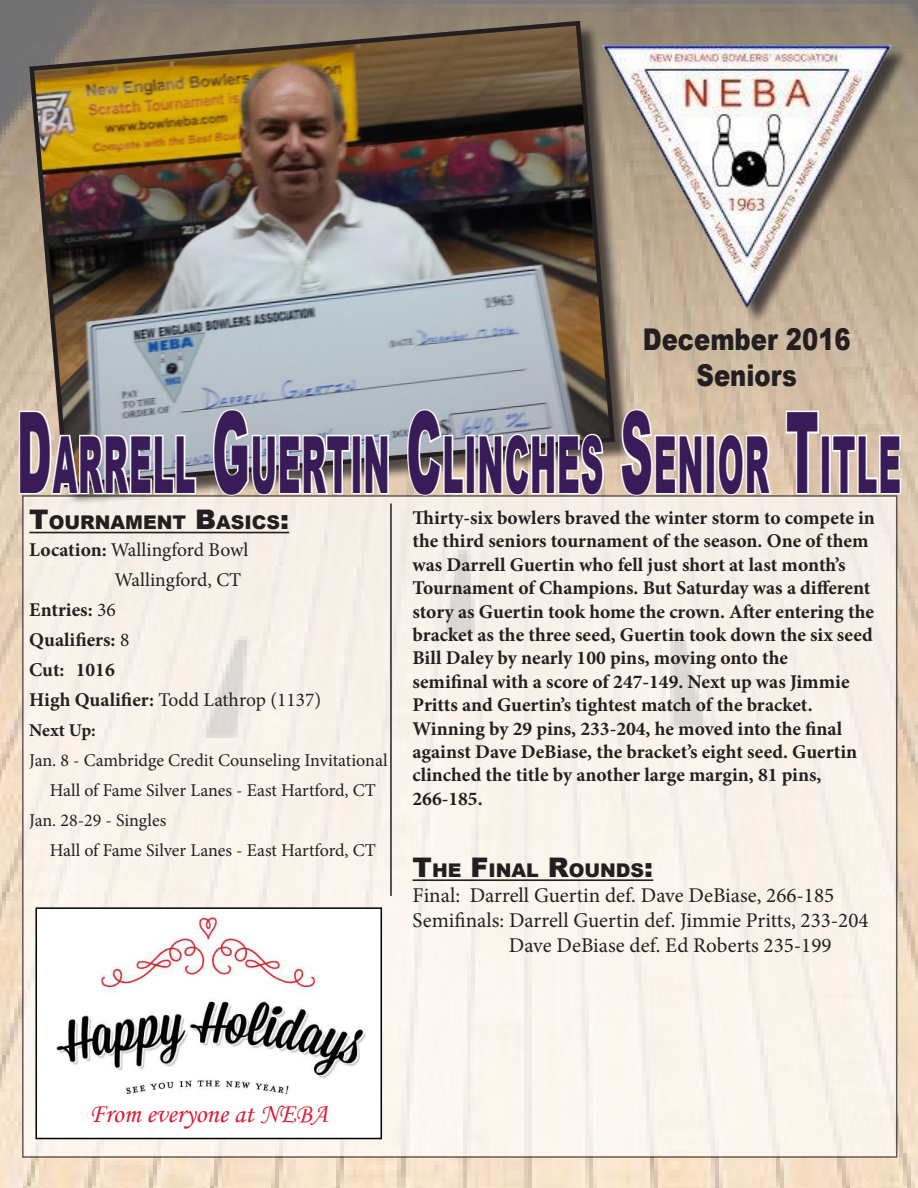
<style>
.page{position:relative;width:918px;height:1188px;background:#fff}
.page>*{position:absolute;margin:0;border:0;box-sizing:border-box;transform-origin:0 0}
.t1{font:900 78.75px "Arial";letter-spacing:.03em;color:#391b57;scale:.4 1}
.t2{font:900 30px "Arial";color:#231f20;scale:.81 1}
.t3{font:27px "Monotype Corsiva";color:#da1e37}
.t4{font:21px "Minion Pro";color:#231f20}
.t5{font:700 19.5px/23.4px "Minion Pro";color:#231f20}
.t6{font:19.5px "Minion Pro";color:#231f20}
.t7{font:900 18.9px "Arial";color:#231f20}
.t8{font:18px "Minion Pro";letter-spacing:-.005em;color:#231f20}
.t9{font:700 18px "Minion Pro";color:#231f20}
.s1{font-size:112.5px}
.s2{font-size:27px}
.s3{font-weight:700}
.s4{font-weight:400}
</style>
<div class="page">
<img style="left:0;top:0;width:917px;height:1188px">
<div style="left:23px;top:496px;width:874px;height:661px;background:#faf3eb"></div>
<div style="left:32px;top:24px;width:601px;height:482px;background:#231f20;opacity:.75"></div>
<img style="left:27px;top:18px;width:590px;height:472px">
<div style="left:606px;top:48px;width:303px;height:278px;background:#231f20;opacity:.75"></div>
<img style="left:603px;top:45px;width:288px;height:267px">
<div style="left:35px;top:907px;width:347px;height:232px;background:#fff;border:2px solid #000"></div>
<hr style="left:29px;top:532px;width:260px;height:1px;background:#231f20">
<hr style="left:413px;top:879px;width:240px;height:2px;background:#231f20">
<svg style="left:17px;top:409px;width:181px;height:87px"></svg>
<svg style="left:211px;top:407px;width:141px;height:90px"></svg>
<div style="left:351px;top:435px;width:10px;height:59px;border:3px solid #fff"></div>
<svg style="left:363px;top:433px;width:27px;height:63px"></svg>
<svg style="left:406px;top:408px;width:60px;height:89px"></svg>
<div style="left:465px;top:435px;width:10px;height:59px;border:3px solid #fff"></div>
<svg style="left:477px;top:432px;width:129px;height:65px"></svg>
<svg style="left:619px;top:408px;width:85px;height:89px"></svg>
<div style="left:706px;top:435px;width:10px;height:59px;border:3px solid #fff"></div>
<svg style="left:716px;top:432px;width:57px;height:65px"></svg>
<svg style="left:784px;top:409px;width:36px;height:87px"></svg>
<div style="left:821px;top:435px;width:10px;height:59px;border:3px solid #fff"></div>
<svg style="left:830px;top:433px;width:73px;height:63px"></svg>
<hr style="left:390px;top:504px;width:2px;height:392px;background:#231f20">
<img style="left:56px;top:914px;width:310px;height:181px">
<p class="t2" style="left:643px;top:318px;width:258px">December 2016</p>
<p class="t2" style="left:697px;top:354px;width:126px">Seniors</p>
<p class="t1" style="left:17px;top:407px;width:2212px"><span class="s1">D</span>ARRELL <span class="s1">G</span>UERTIN <span class="s1">C</span>LINCHES <span class="s1">S</span>ENIOR <span class="s1">T</span>ITLE</p>
<p class="t5" style="left:413px;top:506px;width:464px">Thirty-six bowlers braved the winter storm to compete in the third seniors tournament of the season. One of them was Darrell Guertin who fell just short at last month’s Tournament of Champions. But Saturday was a different story as Guertin took home the crown. After entering the bracket as the three seed, Guertin took down the six seed Bill Daley by nearly 100 pins, moving onto the</p>
<p class="t5" style="left:413px;top:670px;width:438px">semifinal with a score of 247-149. Next up was Jimmie<br>Pritts and Guertin’s tightest match of the bracket.</p>
<p class="t5" style="left:413px;top:716px;width:446px">Winning by 29 pins, 233-204, he moved into the final against Dave DeBiase, the bracket’s eight seed. Guertin clinched the title by another large margin, 81 pins,</p>
<p class="t5" style="left:413px;top:787px;width:72px">266-185.</p>
<p class="t7" style="left:29px;top:509px;width:261px"><span class="s2">T</span>OURNAMENT <span class="s2">B</span>ASICS<span class="s2">:</span></p>
<p class="t6" style="left:29px;top:537px;width:221px"><span class="s3">Location:</span> Wallingford Bowl</p>
<p class="t6" style="left:114px;top:567px;width:128px">Wallingford, CT</p>
<p class="t5" style="left:29px;top:598px;width:88px">Entries: <span class="s4">36</span></p>
<p class="t5" style="left:29px;top:628px;width:102px">Qualifiers: <span class="s4">8</span></p>
<p class="t5" style="left:29px;top:658px;width:87px">Cut: 1016</p>
<p class="t6" style="left:29px;top:687px;width:294px"><span class="s3">High Qualifier:</span> Todd Lathrop (1137)</p>
<p class="t9" style="left:29px;top:718px;width:68px">Next Up:</p>
<p class="t8" style="left:29px;top:749px;width:360px">Jan. 8 - Cambridge Credit Counseling Invitational</p>
<p class="t8" style="left:50px;top:779px;width:328px">Hall of Fame Silver Lanes - East Hartford, CT</p>
<p class="t8" style="left:29px;top:809px;width:139px">Jan. 28-29 - Singles</p>
<p class="t8" style="left:50px;top:839px;width:328px">Hall of Fame Silver Lanes - East Hartford, CT</p>
<p class="t7" style="left:413px;top:856px;width:242px"><span class="s2">T</span>HE <span class="s2">F</span>INAL <span class="s2">R</span>OUNDS<span class="s2">:</span></p>
<p class="t4" style="left:413px;top:881px;width:423px">Final: Darrell Guertin def. Dave DeBiase, 266-185</p>
<p class="t4" style="left:413px;top:906px;width:458px">Semifinals: Darrell Guertin def. Jimmie Pritts, 233-204</p>
<p class="t4" style="left:509px;top:931px;width:324px">Dave DeBiase def. Ed Roberts 235-199</p>
<p class="t3" style="left:89px;top:1098px;width:241px">From everyone at NEBA</p>
</div>
